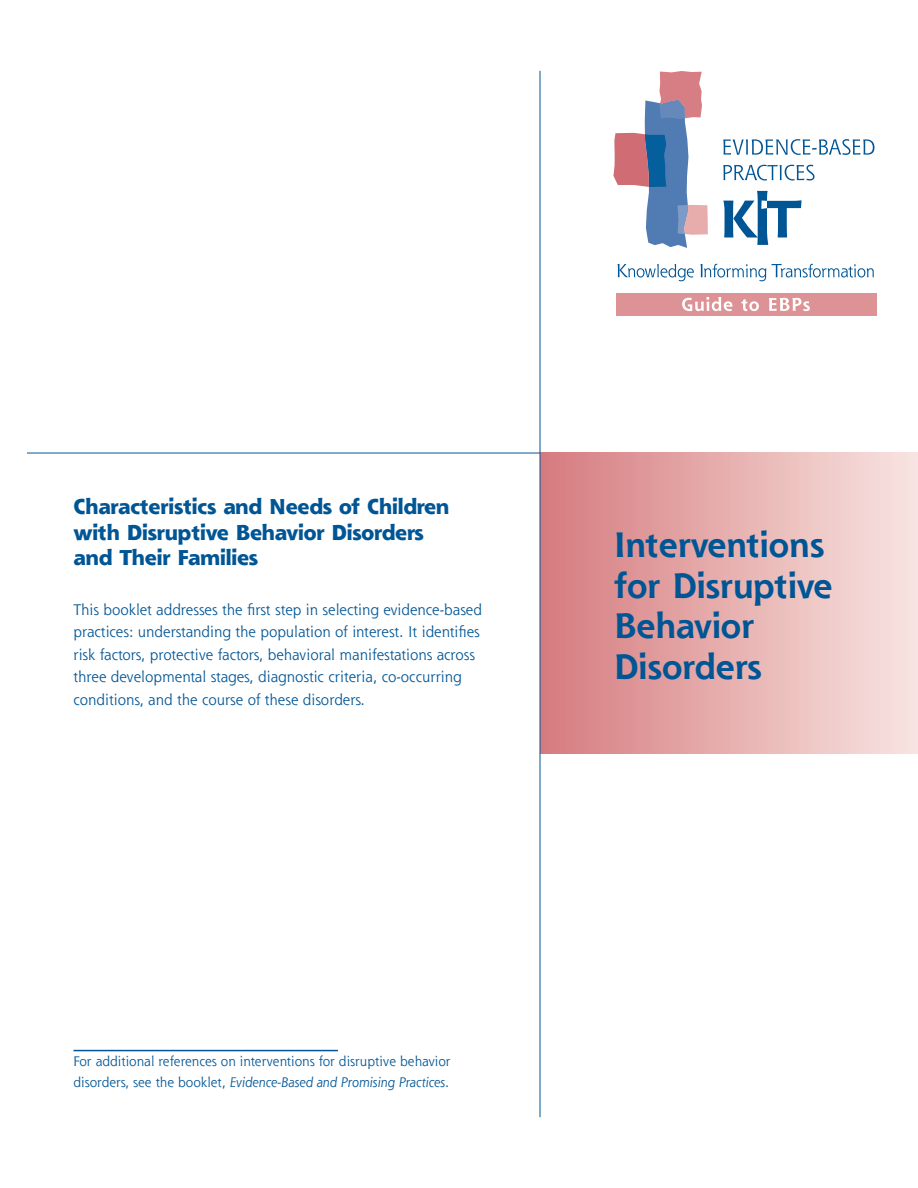
<style>
.page{position:relative;width:918px;height:1188px;background:#fff}
.page>*{position:absolute;margin:0;border:0;box-sizing:border-box;transform-origin:0 0}
.t1{font:700 34.5px/40.5px "Shannon Std";color:#005595}
.t2{font:800 21px/25.5px "Shannon Std";letter-spacing:-.01em;color:#005595}
.t3{font:15px/22.5px "Shannon Std";color:#005595}
.t4{font:13.5px/21px "Shannon Std";color:#005595}
.s1{font-style:italic}
</style>
<div class="page">
<div style="left:540px;top:453px;width:378px;height:301px;background:linear-gradient(to right,#d57b7e,#f8e5e2)"></div>
<hr style="left:540px;top:71px;width:1px;height:1046px;background:#005595">
<hr style="left:27px;top:453px;width:513px;height:1px;background:#005595">
<hr style="left:73px;top:1050px;width:265px;height:1px;background:#005595">
<div style="left:616px;top:293px;width:260px;height:23px;background:#dd9395"></div>
<svg style="left:618px;top:264px;width:76px;height:17px"></svg>
<svg style="left:700px;top:264px;width:174px;height:17px"></svg>
<svg style="left:723px;top:139px;width:151px;height:16px"></svg>
<svg style="left:723px;top:165px;width:92px;height:15px"></svg>
<svg style="left:613px;top:71px;width:95px;height:177px"></svg>
<svg style="left:723px;top:191px;width:79px;height:54px"></svg>
<svg style="left:682px;top:297px;width:50px;height:14px"></svg>
<svg style="left:741px;top:299px;width:18px;height:12px"></svg>
<svg style="left:769px;top:298px;width:41px;height:13px"></svg>
<h2 class="t2" style="left:73px;top:494px;width:377px">Characteristics and Needs of Children with Disruptive Behavior Disorders and Their Families</h2>
<p class="t3" style="left:73px;top:598px;width:410px">This booklet addresses the first step in selecting evidence-based practices: understanding the population of interest. It identifies risk factors, protective factors, behavioral manifestations across three developmental stages, diagnostic criteria, co-occurring conditions, and the course of these disorders.</p>
<h1 class="t1" style="left:614px;top:524px;width:220px">Interventions for Disruptive<br>Behavior<br>Disorders</h1>
<p class="t4" style="left:73px;top:1051px;width:379px">For additional references on interventions for disruptive behavior disorders, see the booklet, <span class="s1">Evidence-Based and Promising Practices</span>.</p>
</div>
